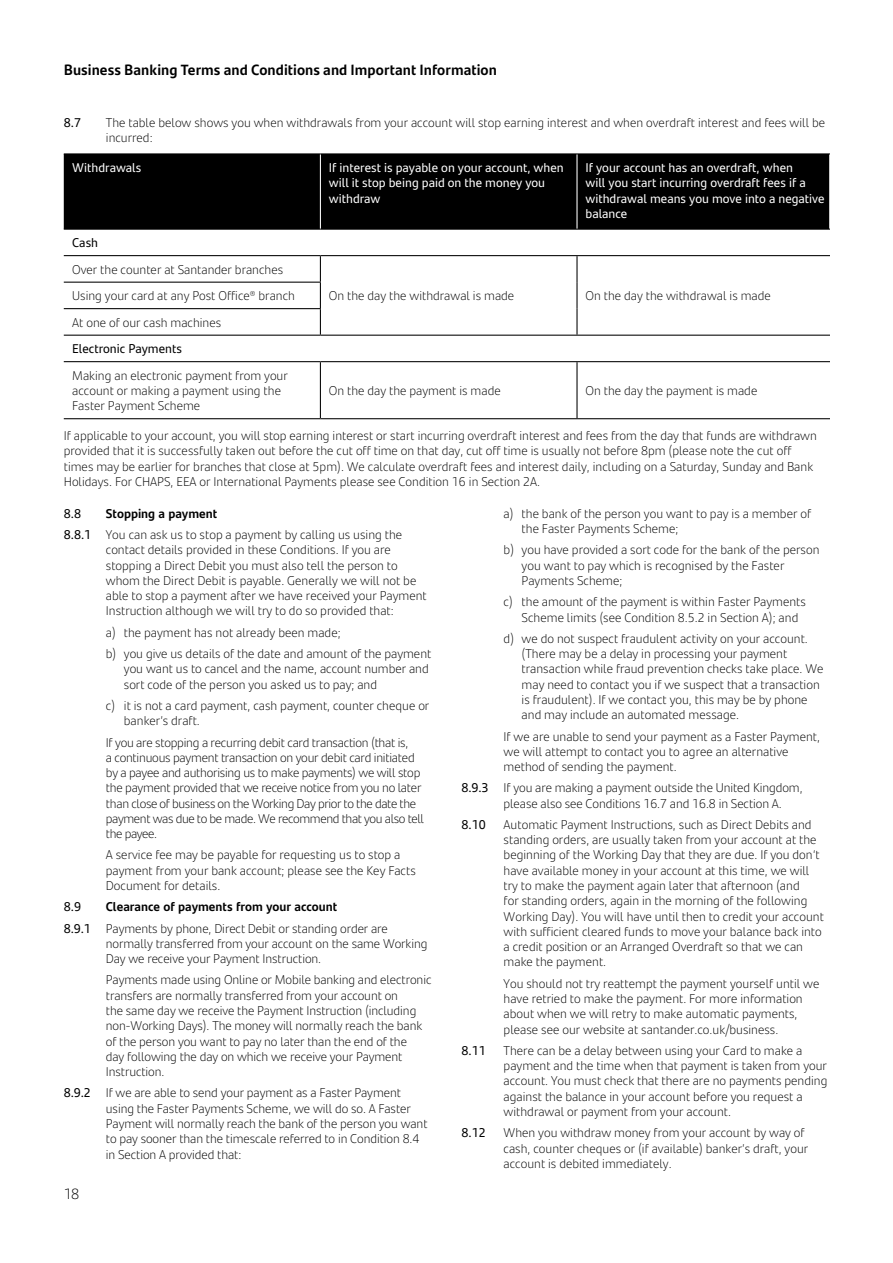
<style>
.page{position:relative;width:893px;height:1263px;background:#fff}
.page>*{position:absolute;margin:0;border:0;box-sizing:border-box;transform-origin:0 0}
.t1{font:700 14.85px "Santander Text";letter-spacing:.005em;color:#000}
.t2{font:300 14.85px "Santander Text";color:#000}
.t3{font:300 12.75px/15.3px "Santander Text";color:#000}
.t4{font:300 12.75px/15.3px "Santander Text";letter-spacing:-.02em;color:#000}
.t5{font:12.75px/15.3px "Santander Text";color:#fff}
.t6{font:12.75px "Santander Text";color:#000}
.s1{font-weight:400}
.s2{font-weight:700}
</style>
<div class="page">
<div style="left:64px;top:154px;width:765px;height:75px;background:#000"></div>
<hr style="left:64px;top:153px;width:256px;height:1px;background:#000">
<hr style="left:320px;top:153px;width:257px;height:1px;background:#000">
<hr style="left:577px;top:153px;width:252px;height:1px;background:#000">
<hr style="left:64px;top:229px;width:256px;height:1px;background:#000">
<hr style="left:320px;top:229px;width:257px;height:1px;background:#000">
<hr style="left:577px;top:229px;width:252px;height:1px;background:#000">
<hr style="left:64px;top:255px;width:256px;height:1px;background:#000">
<hr style="left:320px;top:255px;width:257px;height:1px;background:#000">
<hr style="left:577px;top:255px;width:252px;height:1px;background:#000">
<hr style="left:576px;top:256px;width:2px;height:26px;background:#000">
<hr style="left:64px;top:282px;width:257px;height:1px;background:#000">
<hr style="left:576px;top:282px;width:2px;height:27px;background:#000">
<hr style="left:64px;top:308px;width:257px;height:1px;background:#000">
<svg style="left:320px;top:256px;width:1px;height:79px"></svg>
<hr style="left:576px;top:309px;width:2px;height:26px;background:#000">
<hr style="left:64px;top:335px;width:256px;height:1px;background:#000">
<hr style="left:320px;top:335px;width:257px;height:1px;background:#000">
<hr style="left:577px;top:335px;width:252px;height:1px;background:#000">
<hr style="left:64px;top:361px;width:256px;height:1px;background:#000">
<hr style="left:320px;top:361px;width:257px;height:1px;background:#000">
<hr style="left:320px;top:362px;width:1px;height:56px;background:#000">
<hr style="left:577px;top:361px;width:252px;height:1px;background:#000">
<hr style="left:576px;top:362px;width:2px;height:56px;background:#000">
<hr style="left:64px;top:418px;width:256px;height:1px;background:#000">
<hr style="left:320px;top:418px;width:257px;height:1px;background:#000">
<hr style="left:577px;top:418px;width:252px;height:1px;background:#000">
<hr style="left:320px;top:154px;width:1px;height:75px;background:#fff">
<hr style="left:576px;top:154px;width:2px;height:75px;background:#fff">
<p class="t1" style="left:64px;top:58px;width:435px">Business Banking Terms and Conditions and Important Information</p>
<p class="t6" style="left:64px;top:113px;width:19px">8.7</p>
<p class="t3" style="left:106px;top:114px;width:721px">The table below shows you when withdrawals from your account will stop earning interest and when overdraft interest and fees will be incurred:</p>
<p class="t5" style="left:72px;top:159px;width:71px">Withdrawals</p>
<p class="t5" style="left:329px;top:159px;width:236px">If interest is payable on your account, when will it stop being paid on the money you withdraw</p>
<p class="t5" style="left:585px;top:159px;width:241px">If your account has an overdraft, when<br>will you start incurring overdraft fees if a withdrawal means you move into a negative balance</p>
<p class="t6" style="left:72px;top:233px;width:27px">Cash</p>
<p class="t3" style="left:72px;top:255px;width:224px;line-height:26.5px">Over the counter at Santander branches<br>Using your card at any Post Office® branch</p>
<p class="t3" style="left:329px;top:287px;width:187px">On the day the withdrawal is made</p>
<p class="t3" style="left:585px;top:287px;width:187px">On the day the withdrawal is made</p>
<p class="t3" style="left:72px;top:314px;width:151px">At one of our cash machines</p>
<p class="t6" style="left:72px;top:339px;width:111px">Electronic Payments</p>
<p class="t3" style="left:72px;top:367px;width:217px">Making an electronic payment from your account or making a payment using the<br>Faster Payment Scheme</p>
<p class="t3" style="left:329px;top:382px;width:173px">On the day the payment is made</p>
<p class="t3" style="left:585px;top:382px;width:173px">On the day the payment is made</p>
<p class="t3" style="left:64px;top:427px;width:755px">If applicable to your account, you will stop earning interest or start incurring overdraft interest and fees from the day that funds are withdrawn provided that it is successfully taken out before the cut off time on that day, cut off time is usually not before 8pm (please note the cut off times may be earlier for branches that close at 5pm). We calculate overdraft fees and interest daily, including on a Saturday, Sunday and Bank Holidays. For CHAPS, EEA or International Payments please see Condition 16 in Section 2A.</p>
<p class="t6" style="left:64px;top:504px;width:19px">8.8</p>
<p class="t3" style="left:522px;top:505px;width:291px;text-indent:-18px">a) the bank of the person you want to pay is a member of the Faster Payments Scheme;</p>
<p class="t3" style="left:522px;top:542px;width:299px;text-indent:-18px">b) you have provided a sort code for the bank of the person you want to pay which is recognised by the Faster<br>Payments Scheme;</p>
<p class="t3" style="left:522px;top:593px;width:286px;text-indent:-18px">c) the amount of the payment is within Faster Payments<br>Scheme limits (see Condition 8.5.2 in Section A); and</p>
<p class="t3" style="left:522px;top:630px;width:303px;text-indent:-18px">d) we do not suspect fraudulent activity on your account. (There may be a delay in processing your payment transaction while fraud prevention checks take place. We may need to contact you if we suspect that a transaction is fraudulent). If we contact you, this may be by phone and may include an automated message.</p>
<p class="t3" style="left:504px;top:728px;width:318px">If we are unable to send your payment as a Faster Payment, we will attempt to contact you to agree an alternative method of sending the payment.</p>
<p class="t3" style="left:504px;top:780px;width:301px;text-indent:-42px"><span class="s1">8.9.3</span> If you are making a payment outside the United Kingdom, please also see Conditions 16.7 and 16.8 in Section A.</p>
<p class="t6" style="left:461px;top:815px;width:26px">8.10</p>
<p class="t3" style="left:504px;top:816px;width:322px">Automatic Payment Instructions, such as Direct Debits and standing orders, are usually taken from your account at the beginning of the Working Day that they are due. If you don‘t have available money in your account at this time, we will try to make the payment again later that afternoon (and<br>for standing orders, again in the morning of the following Working Day). You will have until then to credit your account with sufficient cleared funds to move your balance back into a credit position or an Arranged Overdraft so that we can make the payment.</p>
<p class="t3" style="left:504px;top:975px;width:317px">You should not try reattempt the payment yourself until we have retried to make the payment. For more information about when we will retry to make automatic payments, please see our website at santander.co.uk/business.</p>
<p class="t6" style="left:461px;top:1041px;width:26px">8.11</p>
<p class="t3" style="left:504px;top:1042px;width:325px">There can be a delay between using your Card to make a payment and the time when that payment is taken from your account. You must check that there are no payments pending against the balance in your account before you request a withdrawal or payment from your account.</p>
<p class="t6" style="left:461px;top:1123px;width:26px">8.12</p>
<p class="t3" style="left:504px;top:1124px;width:306px">When you withdraw money from your account by way of cash, counter cheques or (if available) banker’s draft, your account is debited immediately.</p>
<p class="t3" style="left:64px;top:502px;width:340px;line-height:21.3px;text-indent:42px"><span class="s2">Stopping a payment<br></span><span class="s1">8.8.1</span> You can ask us to stop a payment by calling us using the</p>
<p class="t3" style="left:106px;top:542px;width:322px">contact details provided in these Conditions. If you are stopping a Direct Debit you must also tell the person to whom the Direct Debit is payable. Generally we will not be able to stop a payment after we have received your Payment Instruction although we will try to do so provided that:</p>
<p class="t3" style="left:106px;top:621px;width:327px;line-height:21.3px">a) the payment has not already been made;<br>b) you give us details of the date and amount of the payment</p>
<p class="t3" style="left:124px;top:661px;width:306px">you want us to cancel and the name, account number and sort code of the person you asked us to pay; and</p>
<p class="t3" style="left:124px;top:697px;width:307px;text-indent:-18px">c) it is not a card payment, cash payment, counter cheque or banker’s draft.</p>
<p class="t4" style="left:106px;top:734px;width:320px">If you are stopping a recurring debit card transaction (that is,<br>a continuous payment transaction on your debit card initiated by a payee and authorising us to make payments) we will stop the payment provided that we receive notice from you no later than close of business on the Working Day prior to the date the payment was due to be made. We recommend that you also tell the payee.</p>
<p class="t3" style="left:106px;top:847px;width:311px">A service fee may be payable for requesting us to stop a payment from your bank account; please see the Key Facts<br>Document for details.</p>
<p class="t6" style="left:64px;top:897px;width:19px">8.9</p>
<p class="t3" style="left:64px;top:896px;width:326px;line-height:21.3px;text-indent:42px"><span class="s2">Clearance of payments from your account<br></span><span class="s1">8.9.1</span> Payments by phone, Direct Debit or standing order are</p>
<p class="t3" style="left:106px;top:935px;width:323px">normally transferred from your account on the same Working<br>Day we receive your Payment Instruction.</p>
<p class="t3" style="left:106px;top:972px;width:327px">Payments made using Online or Mobile banking and electronic transfers are normally transferred from your account on<br>the same day we receive the Payment Instruction (including non-Working Days). The money will normally reach the bank of the person you want to pay no later than the end of the<br>day following the day on which we receive your Payment Instruction.</p>
<p class="t3" style="left:106px;top:1085px;width:323px;text-indent:-42px"><span class="s1">8.9.2</span> If we are able to send your payment as a Faster Payment using the Faster Payments Scheme, we will do so. A Faster Payment will normally reach the bank of the person you want to pay sooner than the timescale referred to in Condition 8.4 in Section A provided that:</p>
<p class="t2" style="left:64px;top:1183px;width:17px">18</p>
</div>
